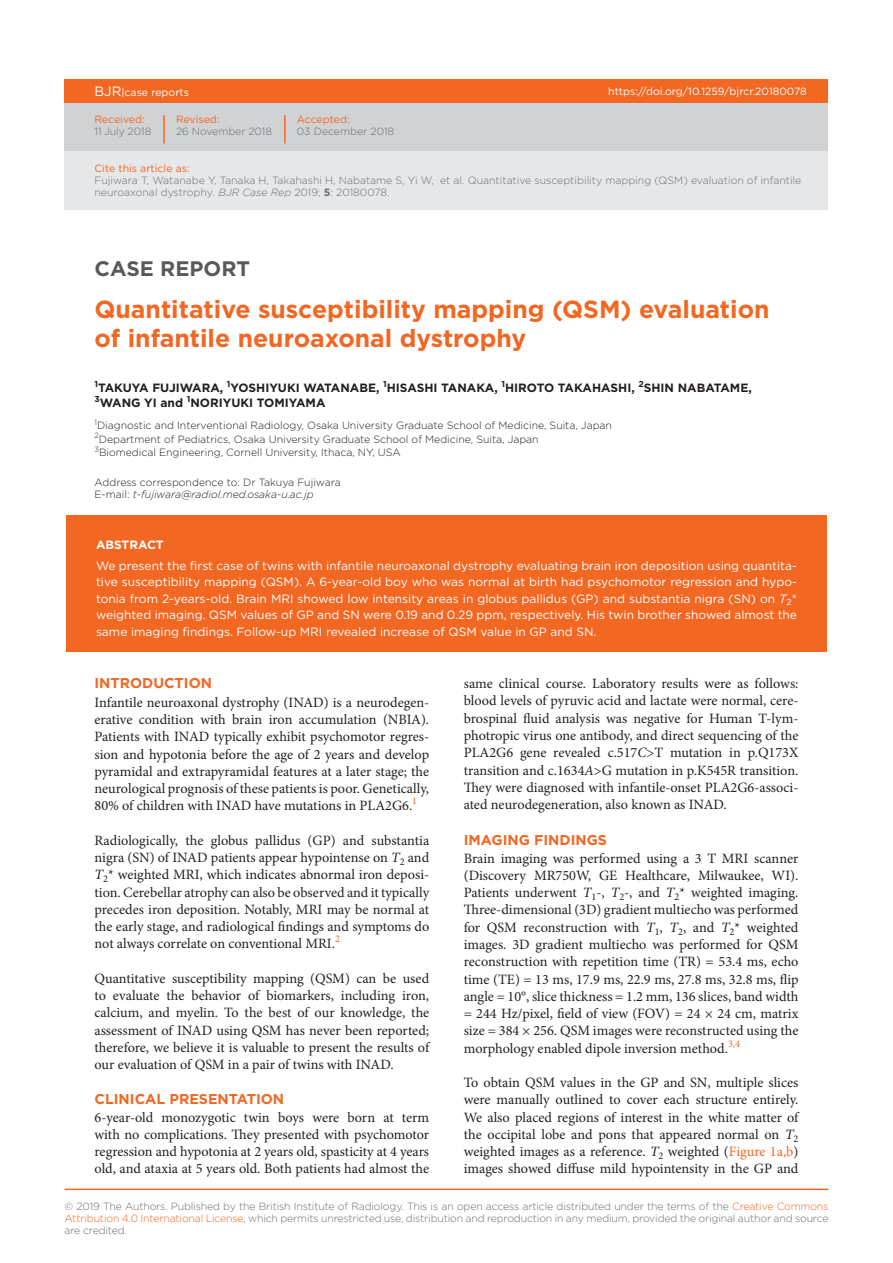
<style>
.page{position:relative;width:893px;height:1263px;background:#fff}
.page>*{position:absolute;margin:0;border:0;box-sizing:border-box;transform-origin:0 0}
.t1{font:700 24.75px/29.2px "Gotham";color:#f26722}
.t2{font:700 21px "Gotham";color:#58595b}
.t3{font:14.25px/17.2px "Minion Pro";color:#231f20;text-align:justify}
.t4{font:700 14.25px "Gotham";color:#f26722}
.t5{font:12px/16.5px "Gotham";color:#fff;text-align:justify}
.t6{font:700 12px/15px "Gotham";color:#231f20}
.t7{font:700 12px "Gotham";color:#fff}
.t8{font:300 10.5px/12px "Gotham";color:#6c6d70;text-align:justify}
.t9{font:300 10.5px/13.5px "Gotham";letter-spacing:-.005em;color:#231f20}
.t10{font:10.5px "Gotham";color:#fff}
.t11{font:10.5px "Gotham";color:#f26722}
.s1{font-size:13.5px}
.s2{font-style:italic}
.s3{font-weight:700}
.s4{color:#f26722}
</style>
<div class="page">
<div style="left:64px;top:79px;width:764px;height:24px;background:#f26722"></div>
<hr style="left:65px;top:1188px;width:763px;height:2px;background:#f26722">
<div style="left:64px;top:135px;width:764px;height:75px;background:#e6e7e9"></div>
<div style="left:64px;top:103px;width:764px;height:47px;background:#d1d2d4"></div>
<hr style="left:284px;top:115px;width:2px;height:28px;background:#f26722">
<hr style="left:163px;top:115px;width:2px;height:29px;background:#f26722">
<div style="left:66px;top:515px;width:761px;height:136px;background:#f26722"></div>
<p class="t10" style="left:94px;top:85px;width:96px"><span class="s1">BJR</span>|case reports</p>
<p class="t10" style="left:608px;top:85px;width:200px">https://doi.org/10.1259/bjrcr.20180078</p>
<p class="t11" style="left:94px;top:113px;width:52px">Received:</p>
<p class="t8" style="left:94px;top:125px;width:58px">11 July 2018</p>
<p class="t11" style="left:176px;top:113px;width:45px">Revised:</p>
<p class="t8" style="left:176px;top:125px;width:98px">26 November 2018</p>
<p class="t11" style="left:297px;top:113px;width:54px">Accepted:</p>
<p class="t8" style="left:297px;top:125px;width:99px">03 December 2018</p>
<p class="t11" style="left:94px;top:162px;width:97px">Cite this article as:</p>
<p class="t8" style="left:94px;top:174px;width:708px">Fujiwara T, Watanabe Y, Tanaka H, Takahashi H, Nabatame S, Yi W, et al. Quantitative susceptibility mapping (QSM) evaluation of infantile neuroaxonal dystrophy<span class="s2">. BJR Case Rep</span> 2019; <span class="s3">5</span>: 20180078.</p>
<h2 class="t2" style="left:94px;top:254px;width:157px">CASE REPORT</h2>
<h1 class="t1" style="left:94px;top:294px;width:676px">QUANTITATIVE SUSCEPTIBILITY MAPPING (QSM) EVALUATION<br>OF INFANTILE NEUROAXONAL DYSTROPHY</h1>
<p class="t6" style="left:94px;top:380px;width:659px"><sup>1</sup>TAKUYA FUJIWARA, <sup>1</sup>YOSHIYUKI WATANABE, <sup>1</sup>H ISASHI TANAKA, <sup>1</sup>H IROTO TAKAHASHI, <sup>2</sup>SHIN NABATAM E,<br><sup>3</sup>WANG YI AND <sup>1</sup>NORIYUKI TOM IYAMA</p>
<p class="t9" style="left:94px;top:419px;width:519px"><sup>1</sup>Diagnostic and Interventional Radiology, Osaka University Graduate School of Medicine, Suita, Japan<br><sup>2</sup>Department of Pediatrics, Osaka University Graduate School of Medicine, Suita, Japan<br><sup>3</sup>Biomedical Engineering, Cornell University, Ithaca, NY, USA</p>
<p class="t9" style="left:95px;top:476px;width:248px;line-height:12px">Address correspondence to: Dr Takuya Fujiwara<br>E-mail: <span class="s2">t-fujiwara@radiol.med.osaka-u.ac.jp</span></p>
<p class="t7" style="left:96px;top:536px;width:69px">ABSTRACT</p>
<p class="t5" style="left:96px;top:557px;width:702px">We present the first case of twins with infantile neuroaxonal dystrophy evaluating brain iron deposition using quantita&shy;tive susceptibility mapping (QSM). A 6-year-old boy who was normal at birth had psychomotor regression and hypo&shy;tonia from 2-years-old. Brain MRI showed low intensity areas in globus pallidus (GP) and substantia nigra (SN) on <span class="s2">T</span><sub>2</sub>* weighted imaging. QSM values of GP and SN were 0.19 and 0.29 ppm, respectively. His twin brother showed almost the same imaging findings. Follow-up MRI revealed increase of QSM value in GP and SN.</p>
<p class="t4" style="left:94px;top:674px;width:119px">I NTRODUCTION</p>
<p class="t3" style="left:94px;top:694px;width:336px">Infantile neuroaxonal dystrophy (INAD) is a neurodegen&shy;erative condition with brain iron accumulation (NBIA).<br>Patients with INAD typically exhibit psychomotor regres&shy;sion and hypotonia before the age of 2 years and develop pyramidal and extrapyramidal features at a later stage; the neurological prognosis of these patients is poor. Genetically, 80% of children with INAD have mutations in PLA2G6.<sup>1</sup></p>
<p class="t3" style="left:94px;top:832px;width:336px">Radiologically, the globus pallidus (GP) and substantia nigra (SN) of INAD patients appear hypointense on <span class="s2">T</span><sub>2</sub> and <span class="s2">T</span><sub>2</sub>* weighted MRI, which indicates abnormal iron deposi&shy;tion. Cerebellar atrophy can also be observed and it typically precedes iron deposition. Notably, MRI may be normal at the early stage, and radiological findings and symptoms do not always correlate on conventional MRI.<sup>2</sup></p>
<p class="t3" style="left:94px;top:970px;width:336px">Quantitative susceptibility mapping (QSM) can be used to evaluate the behavior of biomarkers, including iron, calcium, and myelin. To the best of our knowledge, the assessment of INAD using QSM has never been reported; therefore, we believe it is valuable to present the results of our evaluation of QSM in a pair of twins with INAD.</p>
<p class="t4" style="left:94px;top:1089px;width:191px">CLINICAL PRESENTATION</p>
<p class="t3" style="left:94px;top:1108px;width:336px">6-year-old monozygotic twin boys were born at term with no complications. They presented with psychomotor regression and hypotonia at 2 years old, spasticity at 4 years old, and ataxia at 5 years old. Both patients had almost the</p>
<p class="t3" style="left:464px;top:675px;width:336px">same clinical course. Laboratory results were as follows: blood levels of pyruvic acid and lactate were normal, cere&shy;brospinal fluid analysis was negative for Human T-lym&shy;photropic virus one antibody, and direct sequencing of the PLA2G6 gene revealed c.517<span class="s2">C</span>&gt;T mutation in p.Q173X transition and c.1634<span class="s2">A</span>&gt;G mutation in p.K545R transition.<br>They were diagnosed with infantile-onset PLA2G6-associ&shy;ated neurodegeneration, also known as INAD.</p>
<p class="t4" style="left:464px;top:830px;width:145px">IMAGING FINDINGS</p>
<p class="t3" style="left:464px;top:850px;width:336px">Brain imaging was performed using a 3 T MRI scanner (Discovery MR750W, GE Healthcare, Milwaukee, WI).<br>Patients underwent <span class="s2">T</span><sub>1</sub>-, <span class="s2">T</span><sub>2</sub>-, and <span class="s2">T</span><sub>2</sub>* weighted imaging.<br>Three-dimensional (3D) gradient multiecho was performed for QSM reconstruction with <span class="s2">T</span><sub>1</sub>, <span class="s2">T</span><sub>2</sub>, and <span class="s2">T</span><sub>2</sub>* weighted images. 3D gradient multiecho was performed for QSM reconstruction with repetition time (TR) = 53.4 ms, echo time (TE) = 13 ms, 17.9 ms, 22.9 ms, 27.8 ms, 32.8 ms, flip angle = 10°, slice thickness = 1.2 mm, 136 slices, band width = 244 Hz/pixel, field of view (FOV) = 24 × 24 cm, matrix size = 384 × 256. QSM images were reconstructed using the morphology enabled dipole inversion method.<sup>3,4</sup></p>
<p class="t3" style="left:464px;top:1074px;width:336px">To obtain QSM values in the GP and SN, multiple slices were manually outlined to cover each structure entirely.<br>We also placed regions of interest in the white matter of the occipital lobe and pons that appeared normal on <span class="s2">T</span><sub>2 </sub>weighted images as a reference. <span class="s2">T</span><sub>2</sub> weighted (<span class="s4">Figure 1a,b</span>) images showed diffuse mild hypointensity in the GP and</p>
<p class="t8" style="left:64px;top:1200px;width:765px">© 2019 The Authors. Published by the British Institute of Radiology. This is an open access article distributed under the terms of the <span class="s4">Creative Commons Attribution 4.0 International License</span>, which permits unrestricted use, distribution and reproduction in any medium, provided the original author and source are credited.</p>
</div>
